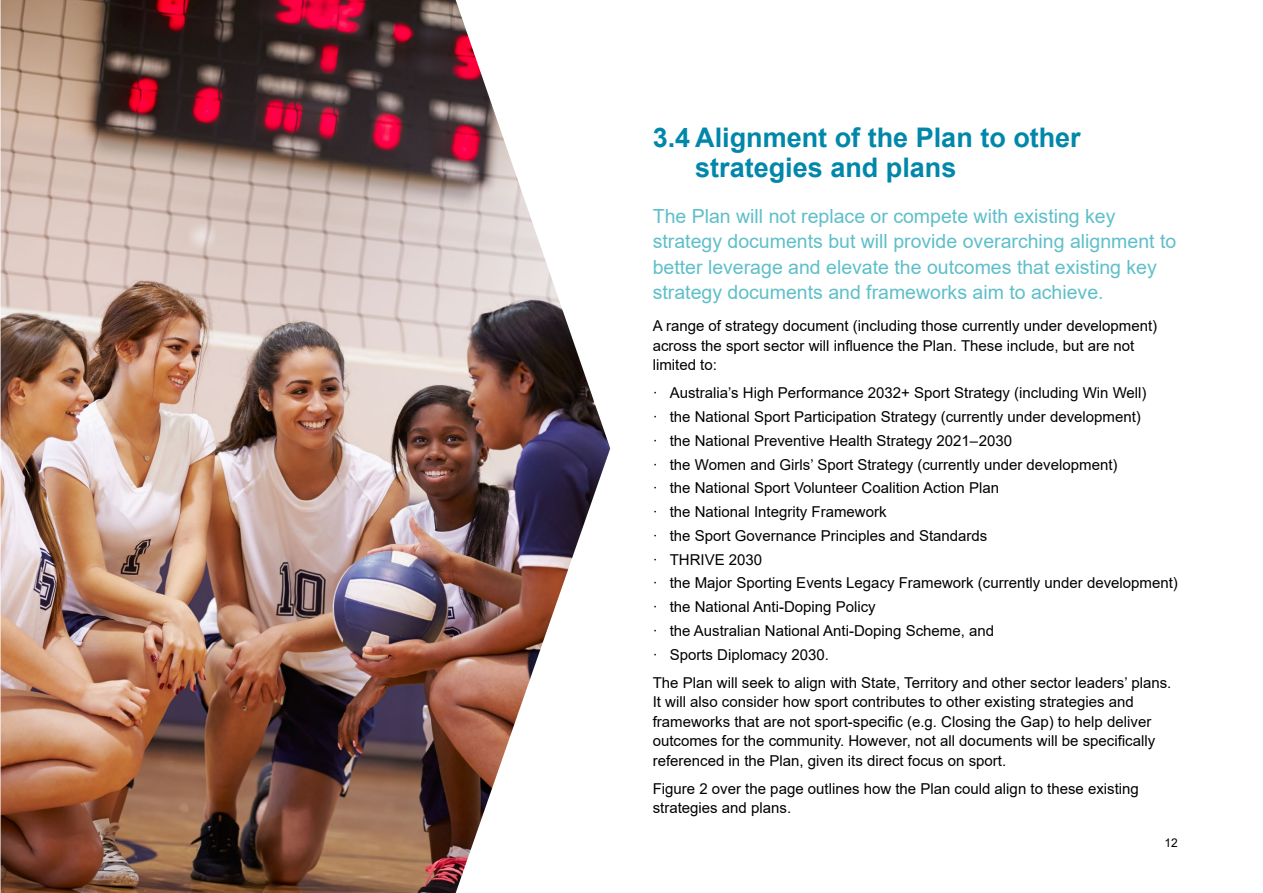
<style>
.page{position:relative;width:1263px;height:893px;background:#fff}
.page>*{position:absolute;margin:0;border:0;box-sizing:border-box;transform-origin:0 0}
.t1{font:700 27px/30px "Arial";color:#0187aa}
.t2{font:19.5px/25.5px "Arial";color:#5fbfc9}
.t3{font:15px/23.7px "Arial";color:#000}
.t4{font:12px "Arial";color:#000}
</style>
<div class="page">
<img style="left:1px;top:0;width:609px;height:893px">
<h1 class="t1" style="left:695px;top:123px;width:387px;text-indent:-43px">3.4 Alignment of the Plan to other strategies and plans</h1>
<h2 class="t2" style="left:653px;top:203px;width:525px">The Plan will not replace or compete with existing key strategy documents but will provide overarching alignment to better leverage and elevate the outcomes that existing key strategy documents and frameworks aim to achieve.</h2>
<p class="t3" style="left:653px;top:316px;width:506px;line-height:19.5px">A range of strategy document (including those currently under development) across the sport sector will influence the Plan. These include, but are not limited to:</p>
<p class="t3" style="left:653px;top:381px;width:527px">· Australia’s High Performance 2032+ Sport Strategy (including Win Well)<br>· the National Sport Participation Strategy (currently under development)<br>· the National Preventive Health Strategy 2021–2030<br>· the Women and Girls’ Sport Strategy (currently under development)<br>· the National Sport Volunteer Coalition Action Plan<br>· the National Integrity Framework<br>· the Sport Governance Principles and Standards<br>· THRIVE 2030<br>· the Major Sporting Events Legacy Framework (currently under development) · the National Anti-Doping Policy<br>· the Australian National Anti-Doping Scheme, and<br>· Sports Diplomacy 2030.</p>
<p class="t3" style="left:653px;top:672px;width:520px;line-height:19.5px">The Plan will seek to align with State, Territory and other sector leaders’ plans.<br>It will also consider how sport contributes to other existing strategies and frameworks that are not sport-specific (e.g. Closing the Gap) to help deliver outcomes for the community. However, not all documents will be specifically referenced in the Plan, given its direct focus on sport.</p>
<p class="t3" style="left:653px;top:778px;width:488px;line-height:19.5px">Figure 2 over the page outlines how the Plan could align to these existing strategies and plans.</p>
<p class="t4" style="left:1164px;top:835px;width:15px">12</p>
</div>
